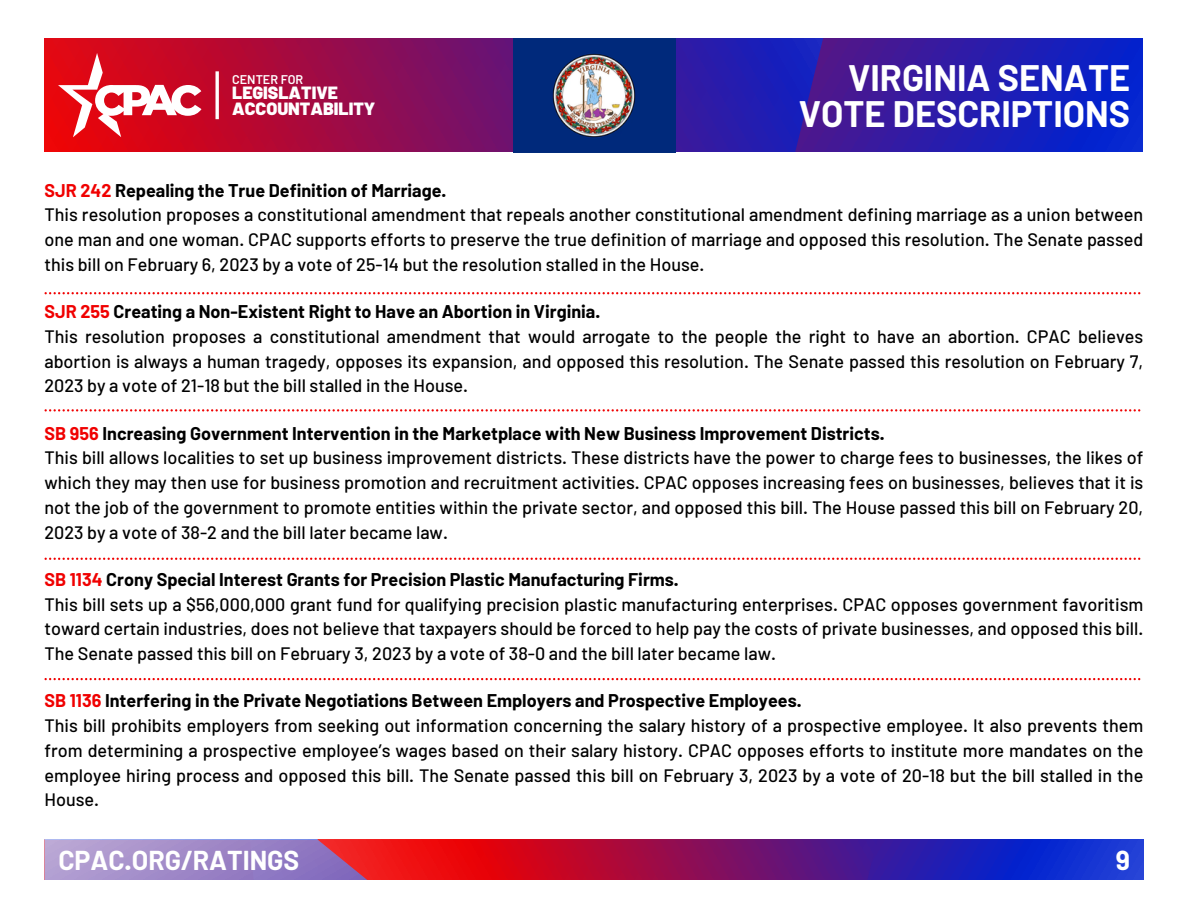
<style>
.page{position:relative;width:1188px;height:918px;background:#fff}
.page>*{position:absolute;margin:0;border:0;box-sizing:border-box;transform-origin:0 0}
.t1{font:700 36px/36px "Barlow";color:#fff;text-align:right}
.t2{font:700 26.7px "Barlow";color:#fff}
.t3{font:500 18px/24.8px "Barlow";color:#000;text-align:justify}
.t4{font:700 18px "Barlow";color:#000}
.t5{font:900 17.7px "Barlow";color:#fff}
.t6{font:600 12.6px "Barlow";color:#fff}
.s1{color:#f00000}
</style>
<div class="page">
<svg style="left:45px;top:38px;width:1098px;height:114px;background:#5a1580"></svg>
<svg style="left:58px;top:53px;width:144px;height:84px"></svg>
<hr style="left:216px;top:71px;width:3px;height:48px;background:#fff">
<svg style="left:45px;top:840px;width:1099px;height:39px;background:#833584"></svg>
<img style="left:513px;top:39px;width:162px;height:113px">
<svg style="left:45px;top:292px;width:1095px;height:2px"></svg>
<svg style="left:45px;top:409px;width:1095px;height:2px"></svg>
<svg style="left:45px;top:558px;width:1095px;height:2px"></svg>
<svg style="left:45px;top:678px;width:1095px;height:2px"></svg>
<p class="t6" style="left:232px;top:71px;width:73px">CENTER FOR</p>
<p class="t5" style="left:232px;top:82px;width:107px">LEGISLATIVE</p>
<p class="t5" style="left:232px;top:98px;width:145px">ACCOUNTABILITY</p>
<p class="t1" style="left:799px;top:58px;width:333px">VIRGINIA SENATE<br>VOTE DESCRIPTIONS</p>
<p class="t4" style="left:44px;top:179px;width:403px"><span class="s1">SJR 242</span> Repealing the True Definition of Marriage.</p>
<p class="t3" style="left:44px;top:202px;width:1100px">This resolution proposes a constitutional amendment that repeals another constitutional amendment defining marriage as a union between one man and one woman. CPAC supports efforts to preserve the true definition of marriage and opposed this resolution. The Senate passed this bill on February 6, 2023 by a vote of 25-14 but the resolution stalled in the House.</p>
<p class="t4" style="left:44px;top:300px;width:557px"><span class="s1">SJR 255</span> Creating a Non-Existent Right to Have an Abortion in Virginia.</p>
<p class="t3" style="left:44px;top:323px;width:1100px">This resolution proposes a constitutional amendment that would arrogate to the people the right to have an abortion. CPAC believes abortion is always a human tragedy, opposes its expansion, and opposed this resolution. The Senate passed this resolution on February 7, 2023 by a vote of 21-18 but the bill stalled in the House.</p>
<p class="t4" style="left:44px;top:422px;width:842px"><span class="s1">SB 956</span> Increasing Government Intervention in the Marketplace with New Business Improvement Districts.</p>
<p class="t3" style="left:44px;top:445px;width:1100px">This bill allows localities to set up business improvement districts. These districts have the power to charge fees to businesses, the likes of which they may then use for business promotion and recruitment activities. CPAC opposes increasing fees on businesses, believes that it is not the job of the government to promote entities within the private sector, and opposed this bill. The House passed this bill on February 20, 2023 by a vote of 38-2 and the bill later became law.</p>
<p class="t4" style="left:44px;top:568px;width:636px"><span class="s1">SB 1134</span> Crony Special Interest Grants for Precision Plastic Manufacturing Firms.</p>
<p class="t3" style="left:44px;top:591px;width:1100px">This bill sets up a $56,000,000 grant fund for qualifying precision plastic manufacturing enterprises. CPAC opposes government favoritism toward certain industries, does not believe that taxpayers should be forced to help pay the costs of private businesses, and opposed this bill.<br>The Senate passed this bill on February 3, 2023 by a vote of 38-0 and the bill later became law.</p>
<p class="t4" style="left:44px;top:689px;width:759px"><span class="s1">SB 1136</span> Interfering in the Private Negotiations Between Employers and Prospective Employees.</p>
<p class="t3" style="left:44px;top:713px;width:1100px">This bill prohibits employers from seeking out information concerning the salary history of a prospective employee. It also prevents them from determining a prospective employee’s wages based on their salary history. CPAC opposes efforts to institute more mandates on the employee hiring process and opposed this bill. The Senate passed this bill on February 3, 2023 by a vote of 20-18 but the bill stalled in the House.</p>
<p class="t2" style="left:58px;top:844px;width:242px">CPAC.ORG/RATINGS</p>
<p class="t2" style="left:1116px;top:843px;width:16px">9</p>
</div>
